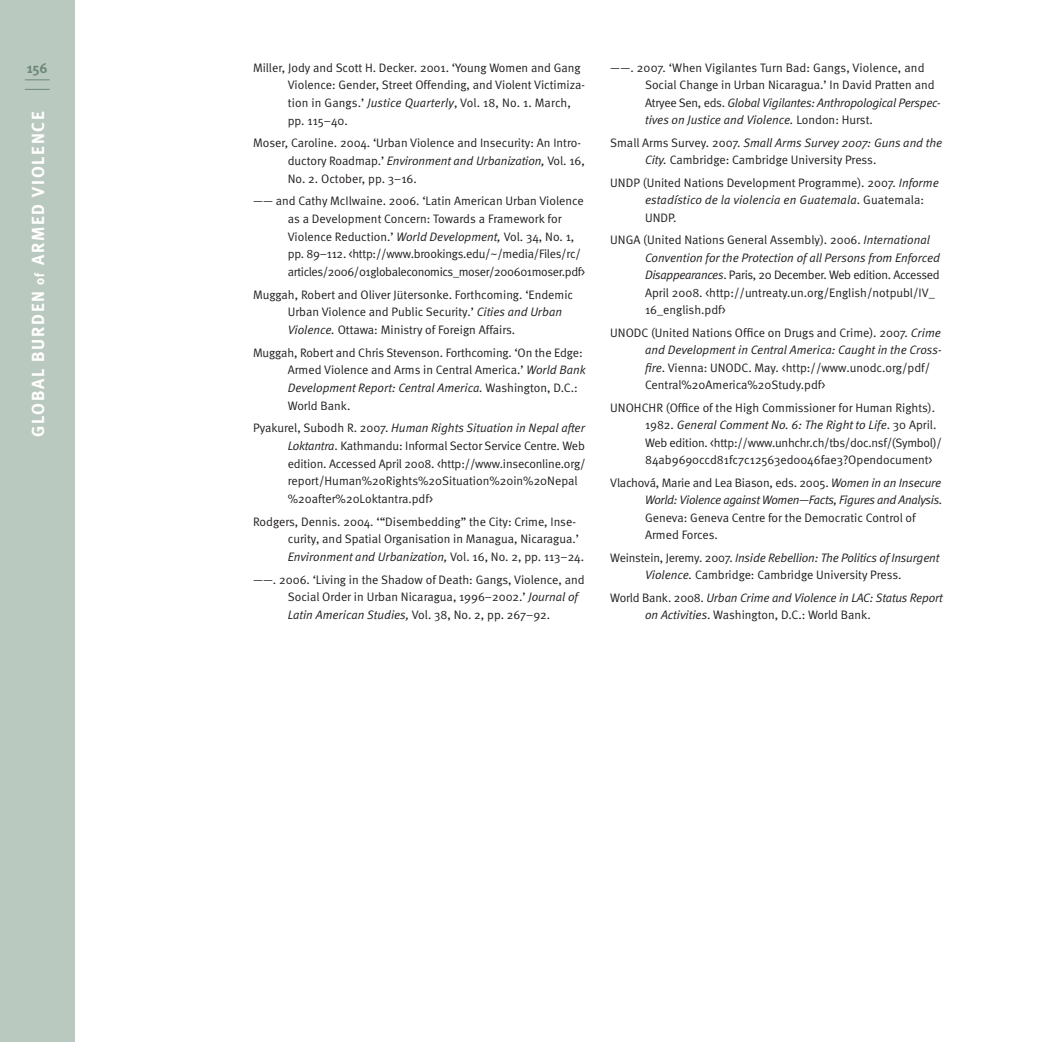
<style>
.page{position:relative;width:1042px;height:1042px;background:#fff}
.page>*{position:absolute;margin:0;border:0;box-sizing:border-box;transform-origin:0 0}
.t1{font:700 17.5px "Meta";letter-spacing:.1em;color:#fff}
.t2{font:700 14px "Meta";color:#6e8878}
.t3{font:12.25px/17.7px "Meta Normal";color:#231f20}
.t4{font:italic 12.25px/17.5px "Meta Normal";letter-spacing:-.025em;color:#231f20;text-align:right}
.s1{font-style:italic}
.s2{font-size:13.12px}
.s3{font-style:normal}
</style>
<div class="page">
<div style="left:0;top:0;width:74px;height:1042px;background:#bac9bf"></div>
<svg style="left:25px;top:80px;width:25px;height:1px"></svg>
<svg style="left:25px;top:89px;width:25px;height:1px"></svg>
<p class="t2" style="left:27px;top:60px;width:22px">156</p>
<p class="t3" style="left:288px;top:58px;width:299px;text-indent:-35px">Miller, Jody and Scott H. Decker. 2001. ‘Young Women and Gang Violence: Gender, Street Offending, and Violent Victimiza&shy;tion in Gangs.’ <span class="s1">Justice Quarterly</span>, Vol. 18, No. 1. March, pp. 115–40.</p>
<p class="t3" style="left:288px;top:134px;width:298px;text-indent:-35px">Moser, Caroline. 2004. ‘Urban Violence and Insecurity: An Intro&shy;ductory Roadmap.’ <span class="s1">Environment and Urbanization,</span> Vol. 16,<br>No. 2. October, pp. 3–16.</p>
<p class="t3" style="left:288px;top:192px;width:299px;text-indent:-35px">—— and Cathy McIlwaine. 2006. ‘Latin American Urban Violence as a Development Concern: Towards a Framework for Violence Reduction.’ <span class="s1">World Development,</span> Vol. 34, No. 1, pp. 89–112. &lt;http://www.brookings.edu/~/media/Files/rc/ articles/2006/01globaleconomics_moser/200601moser.pdf&gt;</p>
<p class="t3" style="left:288px;top:285px;width:287px;text-indent:-35px">Muggah, Robert and Oliver Jütersonke. Forthcoming. ‘Endemic<br>Urban Violence and Public Security.’ <span class="s1">Cities and Urban<br>Violence.</span> Ottawa: Ministry of Foreign Affairs.</p>
<p class="t3" style="left:288px;top:343px;width:299px;text-indent:-35px">Muggah, Robert and Chris Stevenson. Forthcoming. ‘On the Edge:<br>Armed Violence and Arms in Central America.’ <span class="s1">World Bank Development Report: Central America.</span> Washington, D.C.:<br>World Bank.</p>
<p class="t3" style="left:288px;top:419px;width:299px;text-indent:-35px">Pyakurel, Subodh R. 2007. <span class="s1">Human Rights Situation in Nepal after Loktantra</span>. Kathmandu: Informal Sector Service Centre. Web edition. Accessed April 2008. &lt;http://www.inseconline.org/ report/Human%20Rights%20Situation%20in%20Nepal %20after%20Loktantra.pdf&gt;</p>
<p class="t3" style="left:288px;top:512px;width:298px;text-indent:-35px">Rodgers, Dennis. 2004. ‘“Disembedding” the City: Crime, Inse&shy;curity, and Spatial Organisation in Managua, Nicaragua.’<br><span class="s1">Environment and Urbanization,</span> Vol. 16, No. 2, pp. 113–24.</p>
<p class="t3" style="left:288px;top:570px;width:298px;text-indent:-35px">——. 2006. ‘Living in the Shadow of Death: Gangs, Violence, and<br>Social Order in Urban Nicaragua, 1996–2002.’ <span class="s1">Journal of<br>Latin American Studies,</span> Vol. 38, No. 2, pp. 267–92.</p>
<h1 class="t1" style="left:27px;top:437px;width:327px;rotate:-90deg">GLOBAL BURDEN <span class="s2">of</span> ARMED VIOLENCE</h1>
<p class="t3" style="left:645px;top:58px;width:297px;text-indent:-35px">——. 2007. ‘When Vigilantes Turn Bad: Gangs, Violence, and Social Change in Urban Nicaragua.’ In David Pratten and Atryee Sen, eds. <span class="s1">Global Vigilantes: Anthropological Perspec&shy;tives on Justice and Violence.</span> London: Hurst.</p>
<p class="t3" style="left:645px;top:133px;width:299px;text-indent:-35px">Small Arms Survey. 2007. <span class="s1">Small Arms Survey 2007: Guns and the<br>City.</span> Cambridge: Cambridge University Press.</p>
<p class="t3" style="left:645px;top:173px;width:295px;text-indent:-35px">UNDP (United Nations Development Programme). 2007. <span class="s1">Informe estadístico de la violencia en Guatemala</span>. Guatemala:<br>UNDP.</p>
<p class="t3" style="left:645px;top:231px;width:296px;text-indent:-35px">UNGA (United Nations General Assembly). 2006. <span class="s1">International Convention for the Protection of all Persons from Enforced Disappearances</span>. Paris, 20 December. Web edition. Accessed April 2008. &lt;http://untreaty.un.org/English/notpubl/IV_ 16_english.pdf&gt;</p>
<p class="t3" style="left:645px;top:323px;width:298px;text-indent:-35px">UNODC (United Nations Office on Drugs and Crime). 2007. <span class="s1">Crime and Development in Central America: Caught in the Cross&shy;fire</span>. Vienna: UNODC. May. &lt;http://www.unodc.org/pdf/ Central%20America%20Study.pdf&gt;</p>
<p class="t3" style="left:645px;top:398px;width:298px;text-indent:-35px">UNOHCHR (Office of the High Commissioner for Human Rights).<br>1982. <span class="s1">General Comment No. 6: The Right to Life</span>. 30 April.<br>Web edition. &lt;http://www.unhchr.ch/tbs/doc.nsf/(Symbol)/ 84ab9690ccd81fc7c12563ed0046fae3?Opendocument&gt;</p>
<p class="t4" style="left:610px;top:473px;width:334px"><span class="s3">Vlachová, Marie and Lea Biason, eds. 2005.</span> Women in an Insecure<br>World: Violence against Women—Facts, Figures and Analysis.</p>
<p class="t3" style="left:645px;top:508px;width:272px">Geneva: Geneva Centre for the Democratic Control of<br>Armed Forces.</p>
<p class="t3" style="left:610px;top:548px;width:330px;text-align:center">Weinstein, Jeremy. 2007. <span class="s1">Inside Rebellion: The Politics of Insurgent<br>Violence.</span> Cambridge: Cambridge University Press.</p>
<p class="t4" style="left:645px;top:588px;width:299px;text-align:left;text-indent:-35px"><span class="s3">World Bank. 2008.</span> Urban Crime and Violence in LAC: Status Report on Activities<span class="s3">. Washington, D.C.: World Bank.</span></p>
</div>
